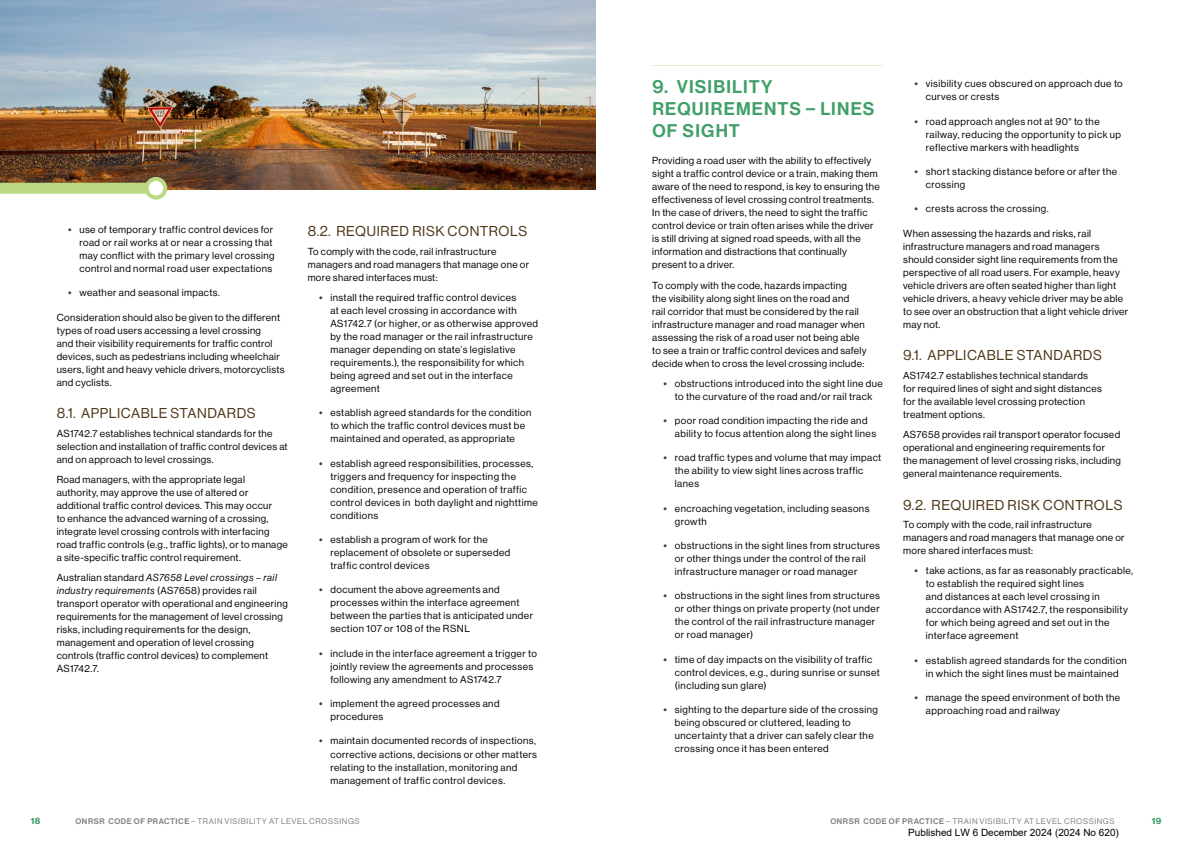
<style>
.page{position:relative;width:1191px;height:842px;background:#fff}
.page>*{position:absolute;margin:0;border:0;box-sizing:border-box;transform-origin:0 0}
.t1{font:18px/22px "N Haas Grotesk DS Pro 65 Md";letter-spacing:.065em;color:#409f68}
.t2{font:14px "N Haas Grotesk DS Pro 55 Rg";letter-spacing:.04em;color:#4e3819}
.t3{font:10px/13px "N Haas Grotesk DS Pro 55 Rg";letter-spacing:.035em;color:#000}
.t4{font:10px/13px "N Haas Grotesk DS Pro 56 It";letter-spacing:.045em;color:#000}
.t5{font:10px "Arial";color:#000}
.t6{font:9px "N Haas Grotesk DS Pro 75 Bd";color:#409f68}
.t7{font:8px "N Haas Grotesk DS Pro 55 Rg";letter-spacing:.08em;color:#808285}
.s1{font-family:"N Haas Grotesk DS Pro 65 Md";color:#4e3819}
.s2{font-family:"N Haas Grotesk DS Pro 55 Rg"}
.s3{font-family:"N Haas Grotesk DS Pro 65 Md"}
</style>
<div class="page">
<hr style="left:652px;top:65px;width:231px;height:1px;background:#e1eeca">
<img style="left:0;top:0;width:595px;height:190px">
<div style="left:0;top:183px;width:157px;height:11px;background:#bad982"></div>
<div style="left:147px;top:179px;width:18px;height:19px;background:#fff;border-radius:50%"></div>
<div style="left:145px;top:177px;width:22px;height:23px;border:4px solid #bad982;border-radius:50%"></div>
<p class="t3" style="left:79px;top:223px;width:197px;text-indent:-11px"><span class="s1">•</span> use of temporary traffic control devices for road or rail works at or near a crossing that may conflict with the primary level crossing control and normal road user expectations</p>
<p class="t3" style="left:68px;top:286px;width:154px"><span class="s1">•</span> weather and seasonal impacts.</p>
<p class="t3" style="left:57px;top:311px;width:229px">Consideration should also be given to the different types of road users accessing a level crossing<br>and their visibility requirements for traffic control devices, such as pedestrians including wheelchair users, light and heavy vehicle drivers, motorcyclists and cyclists.</p>
<h2 class="t2" style="left:57px;top:405px;width:200px">8.1. APPLICABLE STANDARDS</h2>
<p class="t3" style="left:57px;top:427px;width:232px">AS1742.7 establishes technical standards for the selection and installation of traffic control devices at and on approach to level crossings.</p>
<p class="t3" style="left:57px;top:473px;width:233px">Road managers, with the appropriate legal authority, may approve the use of altered or additional traffic control devices. This may occur<br>to enhance the advanced warning of a crossing, integrate level crossing controls with interfacing road traffic controls (e.g., traffic lights), or to manage a site-specific traffic control requirement.</p>
<p class="t4" style="left:57px;top:571px;width:222px"><span class="s2">Australian standard</span> AS7658 Level crossings – rail industry requirements <span class="s2">(AS7658) provides rail</span></p>
<p class="t3" style="left:57px;top:597px;width:232px">transport operator with operational and engineering requirements for the management of level crossing risks, including requirements for the design, management and operation of level crossing controls (traffic control devices) to complement AS1742.7.</p>
<h2 class="t2" style="left:308px;top:223px;width:221px">8.2. REQUIRED RISK CONTROLS</h2>
<p class="t3" style="left:308px;top:245px;width:223px">To comply with the code, rail infrastructure managers and road managers that manage one or more shared interfaces must:</p>
<p class="t3" style="left:330px;top:291px;width:209px;text-indent:-11px"><span class="s1">•</span> install the required traffic control devices<br>at each level crossing in accordance with AS1742.7 (or higher, or as otherwise approved by the road manager or the rail infrastructure manager depending on state’s legislative requirements.), the responsibility for which being agreed and set out in the interface agreement</p>
<p class="t3" style="left:319px;top:406px;width:214px;text-align:center"><span class="s1">•</span> establish agreed standards for the condition to which the traffic control devices must be maintained and operated, as appropriate</p>
<p class="t3" style="left:330px;top:457px;width:209px;text-indent:-11px"><span class="s1">•</span> establish agreed responsibilities, processes, triggers and frequency for inspecting the condition, presence and operation of traffic control devices in both daylight and nighttime conditions</p>
<p class="t3" style="left:330px;top:533px;width:182px;text-indent:-11px"><span class="s1">•</span> establish a program of work for the replacement of obsolete or superseded traffic control devices</p>
<p class="t3" style="left:330px;top:583px;width:204px;text-indent:-11px"><span class="s1">•</span> document the above agreements and processes within the interface agreement between the parties that is anticipated under section 107 or 108 of the RSNL</p>
<p class="t3" style="left:330px;top:647px;width:208px;text-indent:-11px"><span class="s1">•</span> include in the interface agreement a trigger to jointly review the agreements and processes following any amendment to AS1742.7</p>
<p class="t3" style="left:330px;top:697px;width:171px;text-indent:-11px"><span class="s1">•</span> implement the agreed processes and procedures</p>
<p class="t3" style="left:330px;top:734px;width:208px;text-indent:-11px"><span class="s1">•</span> maintain documented records of inspections, corrective actions, decisions or other matters relating to the installation, monitoring and management of traffic control devices.</p>
<h1 class="t1" style="left:652px;top:76px;width:223px">9. VISIBILITY<br>REQUIREMENTS – LINES<br>OF SIGHT</h1>
<p class="t3" style="left:652px;top:154px;width:229px">Providing a road user with the ability to effectively sight a traffic control device or a train, making them aware of the need to respond, is key to ensuring the effectiveness of level crossing control treatments.<br>In the case of drivers, the need to sight the traffic control device or train often arises while the driver is still driving at signed road speeds, with all the information and distractions that continually present to a driver.</p>
<p class="t3" style="left:652px;top:279px;width:216px">To comply with the code, hazards impacting<br>the visibility along sight lines on the road and<br>rail corridor that must be considered by the rail infrastructure manager and road manager when assessing the risk of a road user not being able to see a train or traffic control devices and safely decide when to cross the level crossing include:</p>
<p class="t3" style="left:663px;top:377px;width:221px;text-align:center"><span class="s1">•</span> obstructions introduced into the sight line due to the curvature of the road and/or rail track</p>
<p class="t3" style="left:675px;top:414px;width:203px;text-indent:-11px"><span class="s1">•</span> poor road condition impacting the ride and ability to focus attention along the sight lines</p>
<p class="t3" style="left:675px;top:451px;width:208px;text-indent:-11px"><span class="s1">•</span> road traffic types and volume that may impact the ability to view sight lines across traffic lanes</p>
<p class="t3" style="left:675px;top:502px;width:196px;text-indent:-11px"><span class="s1">•</span> encroaching vegetation, including seasons growth</p>
<p class="t3" style="left:675px;top:539px;width:207px;text-indent:-11px"><span class="s1">•</span> obstructions in the sight lines from structures or other things under the control of the rail infrastructure manager or road manager</p>
<p class="t3" style="left:675px;top:589px;width:207px;text-indent:-11px"><span class="s1">•</span> obstructions in the sight lines from structures or other things on private property (not under the control of the rail infrastructure manager or road manager)</p>
<p class="t3" style="left:675px;top:653px;width:206px;text-indent:-11px"><span class="s1">•</span> time of day impacts on the visibility of traffic control devices, e.g., during sunrise or sunset (including sun glare)</p>
<p class="t3" style="left:675px;top:703px;width:204px;text-indent:-11px"><span class="s1">•</span> sighting to the departure side of the crossing being obscured or cluttered, leading to uncertainty that a driver can safely clear the crossing once it has been entered</p>
<p class="t3" style="left:926px;top:77px;width:198px;text-indent:-11px"><span class="s1">•</span> visibility cues obscured on approach due to curves or crests</p>
<p class="t3" style="left:926px;top:115px;width:197px;text-indent:-11px"><span class="s1">•</span> road approach angles not at 90° to the railway, reducing the opportunity to pick up reflective markers with headlights</p>
<p class="t3" style="left:926px;top:165px;width:193px;text-indent:-11px"><span class="s1">•</span> short stacking distance before or after the crossing</p>
<p class="t3" style="left:914px;top:202px;width:136px"><span class="s1">•</span> crests across the crossing.</p>
<p class="t3" style="left:903px;top:227px;width:226px">When assessing the hazards and risks, rail infrastructure managers and road managers should consider sight line requirements from the perspective of all road users. For example, heavy vehicle drivers are often seated higher than light vehicle drivers, a heavy vehicle driver may be able to see over an obstruction that a light vehicle driver may not.</p>
<h2 class="t2" style="left:903px;top:347px;width:200px">9.1. APPLICABLE STANDARDS</h2>
<p class="t3" style="left:903px;top:369px;width:200px">AS1742.7 establishes technical standards for required lines of sight and sight distances for the available level crossing protection treatment options.</p>
<p class="t3" style="left:903px;top:428px;width:219px">AS7658 provides rail transport operator focused operational and engineering requirements for the management of level crossing risks, including general maintenance requirements.</p>
<h2 class="t2" style="left:903px;top:497px;width:221px">9.2. REQUIRED RISK CONTROLS</h2>
<p class="t3" style="left:903px;top:518px;width:223px">To comply with the code, rail infrastructure managers and road managers that manage one or more shared interfaces must:</p>
<p class="t3" style="left:926px;top:564px;width:209px;text-indent:-11px"><span class="s1">•</span> take actions, as far as reasonably practicable, to establish the required sight lines<br>and distances at each level crossing in accordance with AS1742.7, the responsibility for which being agreed and set out in the interface agreement</p>
<p class="t3" style="left:914px;top:654px;width:214px;text-align:center"><span class="s1">•</span> establish agreed standards for the condition in which the sight lines must be maintained</p>
<p class="t3" style="left:926px;top:691px;width:196px;text-indent:-11px"><span class="s1">•</span> manage the speed environment of both the approaching road and railway</p>
<p class="t6" style="left:31px;top:816px;width:11px">18</p>
<p class="t7" style="left:75px;top:816px;width:286px"><span class="s3">ONRSR CODE OF PRACTICE</span> – TRAIN VISIBILITY AT LEVEL CROSSINGS</p>
<p class="t7" style="left:830px;top:816px;width:286px"><span class="s3">ONRSR CODE OF PRACTICE</span> – TRAIN VISIBILITY AT LEVEL CROSSINGS</p>
<p class="t6" style="left:1151px;top:816px;width:11px">19</p>
<p class="t5" style="left:908px;top:826px;width:212px">Published LW 6 December 2024 (2024 No 620)</p>
</div>
